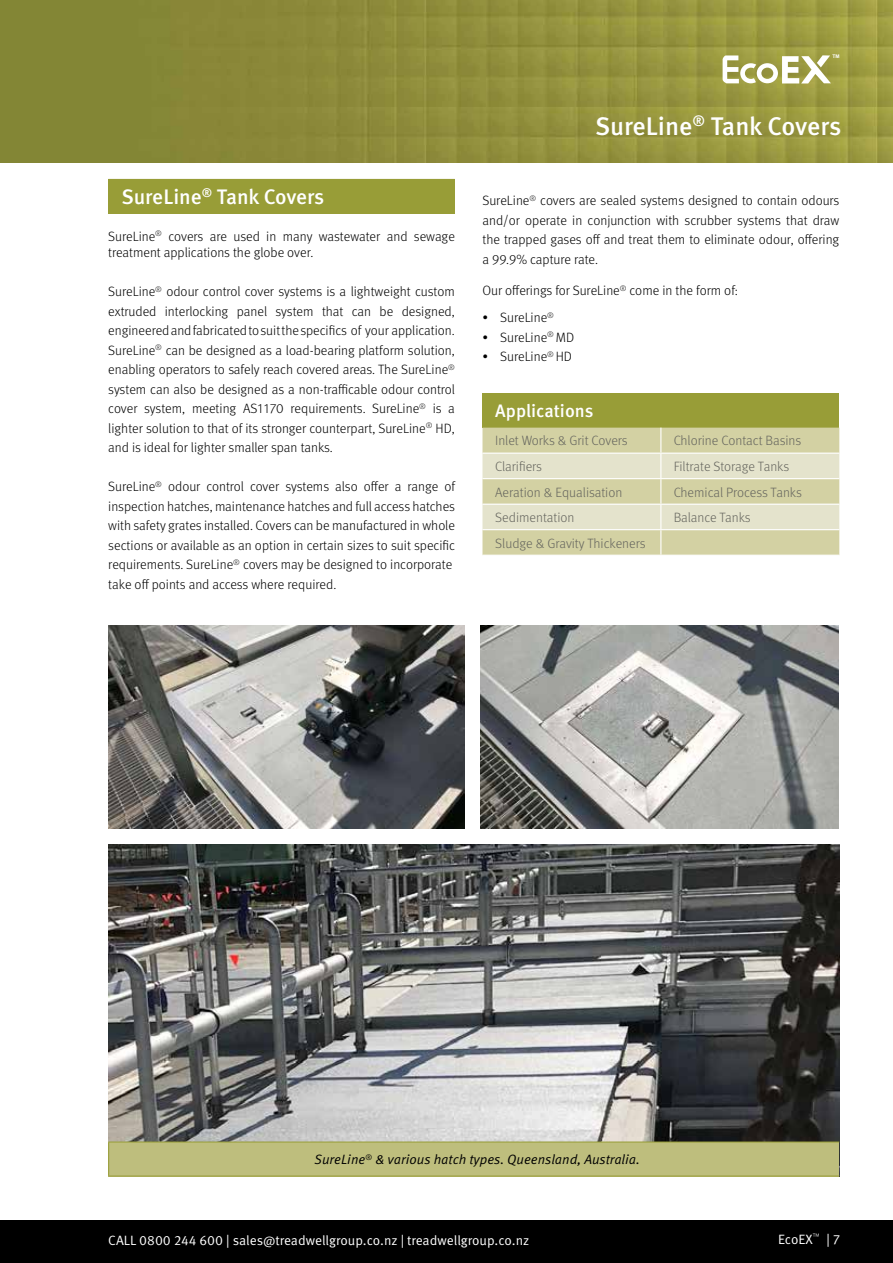
<style>
.page{position:relative;width:893px;height:1263px;background:#fff}
.page>*{position:absolute;margin:0;border:0;box-sizing:border-box;transform-origin:0 0}
.t1{font:500 25.5px "Meta Pro";letter-spacing:-.005em;color:#fff}
.t2{font:500 21px "Meta Pro";letter-spacing:-.005em;color:#fff}
.t3{font:500 18px "Meta Pro";color:#fff}
.t4{font:300 13.5px/19.5px "Meta Pro";color:#000}
.t5{font:300 13.5px "Meta Pro";color:#65655e}
.t6{font:13.5px "Meta Pro Norm";color:#fff}
.t7{font:13.5px "Meta Pro Norm Ita";color:#000}
.t8{font:700 4.95px "Arial";color:#fff}
</style>
<div class="page">
<div style="left:0;top:1220px;width:893px;height:43px;background:#000"></div>
<img style="left:0;top:0;width:893px;height:162px">
<svg style="left:723px;top:55px;width:108px;height:28px"></svg>
<div style="left:482px;top:394px;width:357px;height:34px;background:#989d37"></div>
<svg style="left:482px;top:428px;width:357px;height:127px;background:#dbd9b6"></svg>
<div style="left:109px;top:179px;width:346px;height:34px;background:#989d37"></div>
<hr style="left:108px;top:179px;width:347px;height:1px;background:#989d37">
<hr style="left:108px;top:180px;width:1px;height:33px;background:#989d37">
<hr style="left:108px;top:213px;width:347px;height:1px;background:#989d37">
<img style="left:108px;top:844px;width:731px;height:298px">
<img style="left:108px;top:625px;width:356px;height:203px">
<img style="left:480px;top:625px;width:358px;height:203px">
<div style="left:109px;top:1142px;width:730px;height:34px;background:#bebe7d"></div>
<hr style="left:108px;top:1142px;width:731px;height:1px;background:#989d37">
<hr style="left:108px;top:1142px;width:1px;height:34px;background:#989d37">
<hr style="left:108px;top:1176px;width:731px;height:1px;background:#989d37">
<p class="t8" style="left:832px;top:52px;width:9px">TM</p>
<h2 class="t2" style="left:121px;top:181px;width:205px">SureLine<sup>®</sup> Tank Covers</h2>
<p class="t4" style="left:108px;top:227px;width:348px;line-height:16.2px">SureLine<sup>®</sup> covers are used in many wastewater and sewage treatment applications the globe over.</p>
<p class="t4" style="left:108px;top:281px;width:348px;text-align:justify">SureLine<sup>®</sup> odour control cover systems is a lightweight custom extruded interlocking panel system that can be designed, engineered and fabricated to suit the specifics of your application.<br>SureLine<sup>®</sup> can be designed as a load-bearing platform solution, enabling operators to safely reach covered areas. The SureLine<sup>® </sup>system can also be designed as a non-trafficable odour control cover system, meeting AS1170 requirements. SureLine<sup>®</sup> is a lighter solution to that of its stronger counterpart, SureLine<sup>®</sup> HD, and is ideal for lighter smaller span tanks.</p>
<p class="t4" style="left:108px;top:476px;width:348px">SureLine<sup>®</sup> odour control cover systems also offer a range of inspection hatches, maintenance hatches and full access hatches with safety grates installed. Covers can be manufactured in whole sections or available as an option in certain sizes to suit specific requirements. SureLine<sup>®</sup> covers may be designed to incorporate take off points and access where required.</p>
<h1 class="t1" style="left:595px;top:106px;width:248px">SureLine<sup>®</sup> Tank Covers</h1>
<p class="t4" style="left:482px;top:190px;width:358px;text-align:justify">SureLine<sup>®</sup> covers are sealed systems designed to contain odours and/or operate in conjunction with scrubber systems that draw the trapped gases off and treat them to eliminate odour, offering a 99.9% capture rate.</p>
<p class="t4" style="left:482px;top:280px;width:257px">Our offerings for SureLine<sup>®</sup> come in the form of:</p>
<p class="t4" style="left:482px;top:307px;width:73px">• SureLine<sup>®</sup></p>
<p class="t4" style="left:482px;top:327px;width:93px">• SureLine<sup>®</sup> MD</p>
<p class="t4" style="left:482px;top:346px;width:91px">• SureLine<sup>®</sup> HD</p>
<h3 class="t3" style="left:495px;top:397px;width:100px">Applications</h3>
<p class="t5" style="left:495px;top:431px;width:134px">Inlet Works &amp; Grit Covers</p>
<p class="t5" style="left:674px;top:431px;width:129px">Chlorine Contact Basins</p>
<p class="t5" style="left:495px;top:457px;width:48px">Clarifiers</p>
<p class="t5" style="left:674px;top:457px;width:117px">Filtrate Storage Tanks</p>
<p class="t5" style="left:495px;top:482px;width:129px">Aeration &amp; Equalisation</p>
<p class="t5" style="left:674px;top:482px;width:130px">Chemical Process Tanks</p>
<p class="t5" style="left:495px;top:508px;width:81px">Sedimentation</p>
<p class="t5" style="left:674px;top:508px;width:79px">Balance Tanks</p>
<p class="t5" style="left:495px;top:533px;width:152px">Sludge &amp; Gravity Thickeners</p>
<p class="t7" style="left:315px;top:1149px;width:327px">SureLine<sup>®</sup> &amp; various hatch types. Queensland, Australia.</p>
<p class="t6" style="left:108px;top:1230px;width:423px">CALL 0800 244 600 | sales@treadwellgroup.co.nz | treadwellgroup.co.nz</p>
<p class="t6" style="left:826px;top:1229px;width:15px">| 7</p>
<p class="t6" style="left:778px;top:1229px;width:43px">EcoEX<sup>™</sup></p>
</div>
